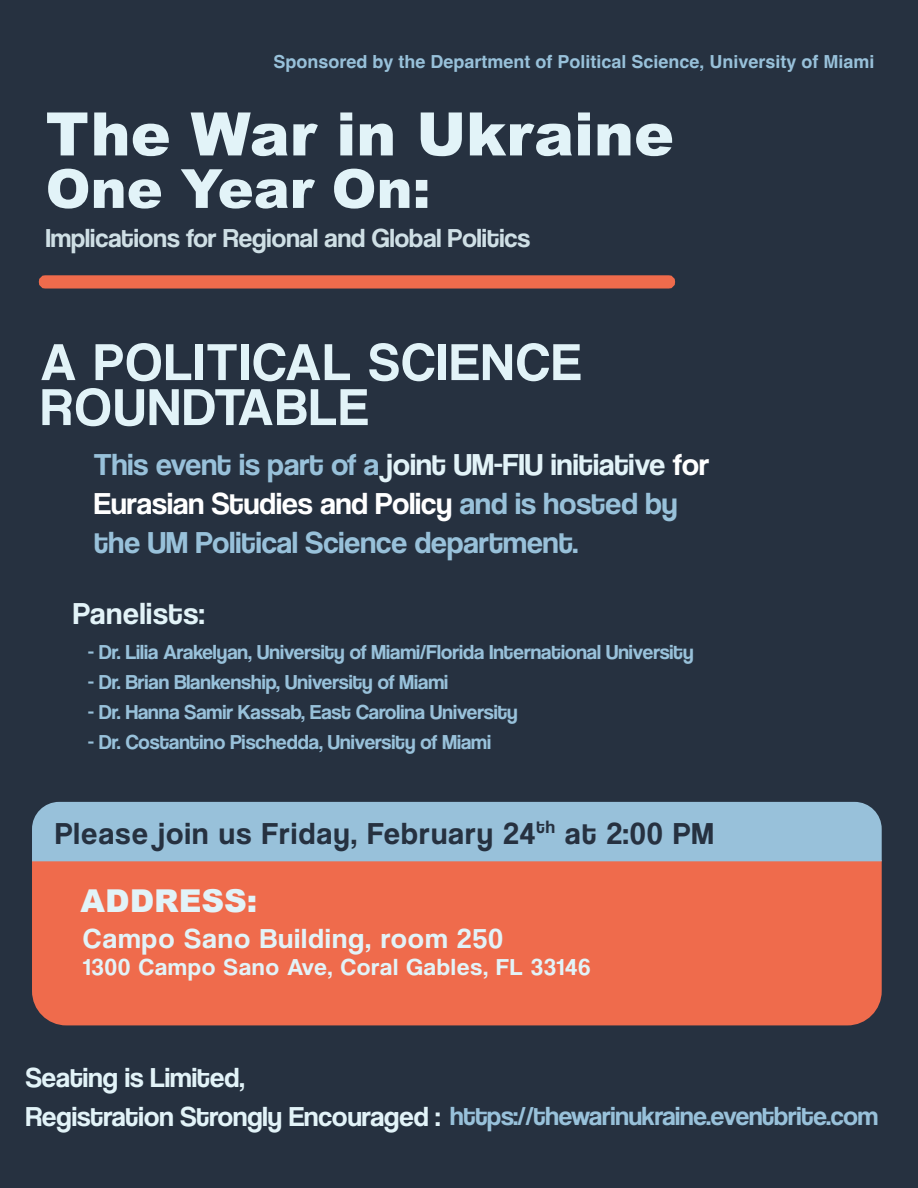
<style>
.page{position:relative;width:918px;height:1188px;background:#263140}
.page>*{position:absolute;margin:0;border:0;box-sizing:border-box;transform-origin:0 0}
.t1{font:900 60px "Arial";color:#e2f3f8}
.t2{font:54px/45px "Coolvetica Rg";letter-spacing:.05em;color:#e2f3f8}
.t3{font:900 54px "Arial";color:#e2f3f8}
.t4{font:31.5px/39px "Coolvetica Rg";color:#98c1da}
.t5{font:31.5px "Coolvetica Rg";letter-spacing:.05em;color:#263140}
.t6{font:31.5px "Coolvetica Rg";letter-spacing:.025em;color:#e2f3f8}
.t7{font:900 31.5px "Arial";color:#e2f3f8}
.t8{font:28.5px "Coolvetica Rg";letter-spacing:.05em;color:#e2f3f8}
.t9{font:28.5px "Coolvetica Rg";color:#e2f3f8}
.t10{font:27px "Coolvetica Rg";letter-spacing:-.01em;color:#98c1da}
.t11{font:27px "Coolvetica Rg";color:rgb(226 243 248/.9)}
.t12{font:24px "Coolvetica Rg";letter-spacing:.05em;color:#e2f3f8}
.t13{font:21px "Coolvetica Rg";color:#98c1da}
.t14{font:700 18px "Helvetica";color:#98c1da}
.s1{color:#e2f3f8}
.s2{color:#fff}
.s3{font-size:28.5px;color:#e2f3f8}
</style>
<div class="page">
<div style="left:32px;top:861px;width:850px;height:164px;background:#ef6b4c"></div>
<div style="left:39px;top:275px;width:636px;height:14px;border:10px solid #ef6b4c"></div>
<div style="left:32px;top:802px;width:850px;height:59px;background:#98c1da"></div>
<p class="t14" style="left:273px;top:51px;width:603px">Sponsored by the Department of Political Science, University of Miami</p>
<h1 class="t1" style="left:46px;top:90px;width:630px">The War in Ukraine</h1>
<h2 class="t3" style="left:46px;top:149px;width:386px">One Year On:</h2>
<p class="t11" style="left:46px;top:222px;width:486px">Implications for Regional and Global Politics</p>
<h2 class="t2" style="left:41px;top:339px;width:541px">A POLITICAL SCIENCE<br>ROUNDTABLE</h2>
<h3 class="t4" style="left:94px;top:445px;width:616px">This event is part of a <span class="s1">joint UM-FIU initiative</span> <span class="s2">for<br>Eurasian Studies and Policy</span> and is hosted by the UM Political Science department.</h3>
<h3 class="t6" style="left:73px;top:595px;width:133px">Panelists:</h3>
<p class="t13" style="left:88px;top:639px;width:607px">- Dr. Lilia Arakelyan, University of Miami/Florida International University</p>
<p class="t13" style="left:88px;top:669px;width:362px">- Dr. Brian Blankenship, University of Miami</p>
<p class="t13" style="left:88px;top:699px;width:431px">- Dr. Hanna Samir Kassab, East Carolina University</p>
<p class="t13" style="left:88px;top:729px;width:405px">- Dr. Costantino Pischedda, University of Miami</p>
<h3 class="t5" style="left:56px;top:815px;width:660px">Please join us Friday, February 24<sup>th</sup> at 2:00 PM</h3>
<h3 class="t7" style="left:81px;top:878px;width:178px">ADDRESS:</h3>
<h3 class="t8" style="left:83px;top:921px;width:421px">Campo Sano Building, room 250</h3>
<p class="t12" style="left:83px;top:953px;width:509px">1300 Campo Sano Ave, Coral Gables, FL 33146</p>
<h3 class="t9" style="left:26px;top:1060px;width:220px">Seating is Limited,</h3>
<p class="t10" style="left:26px;top:1100px;width:854px"><span class="s3">Registration Strongly Encouraged :</span> https://thewarinukraine.eventbrite.com</p>
</div>
